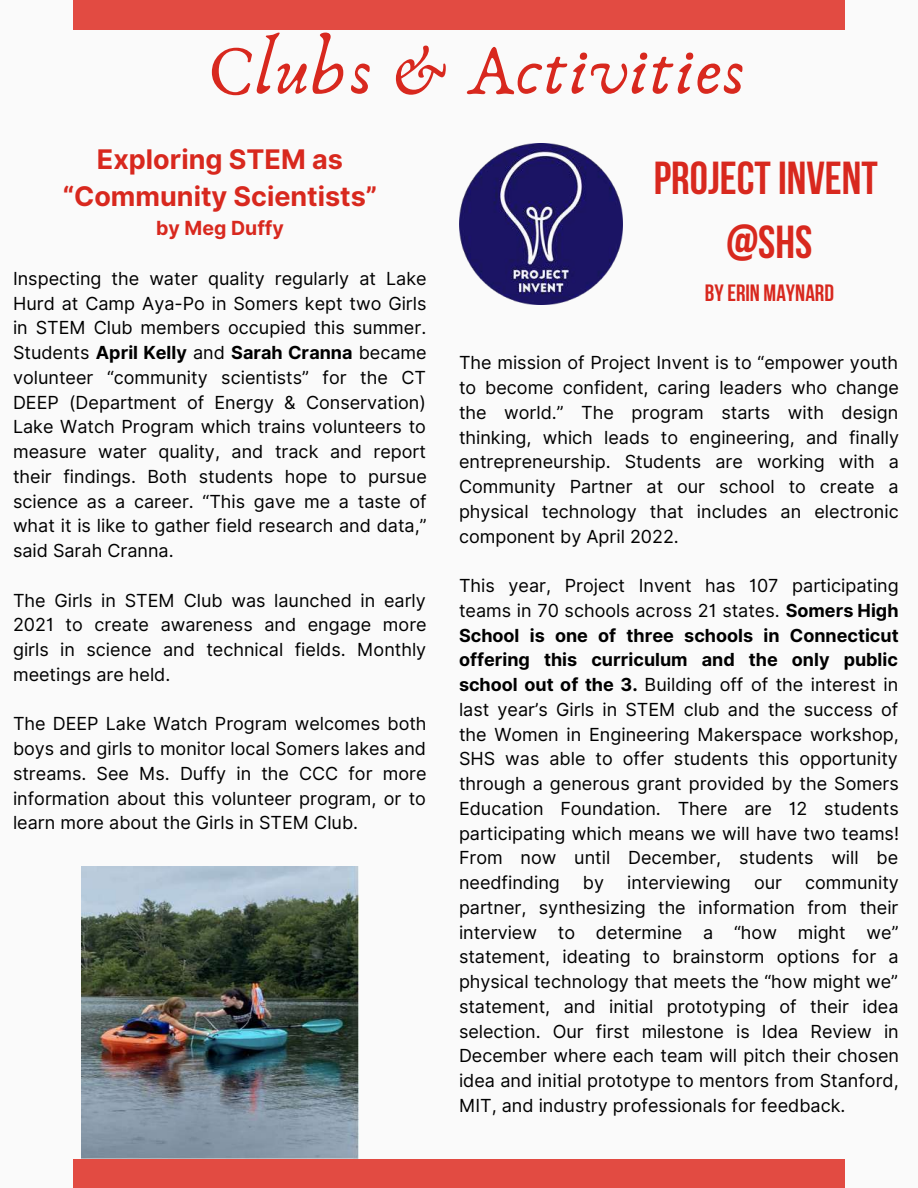
<style>
.page{position:relative;width:918px;height:1188px;background:#fafafa}
.page>*{position:absolute;margin:0;border:0;box-sizing:border-box;transform-origin:0 0}
.t1{font:72px "Anaktoria";letter-spacing:.025em;color:#d8281e}
.t2{font:700 46.05px/64.2px "Bebas Neue";color:#d8281e;text-align:center}
.t3{font:700 27px/37.2px "Inter";color:#d8281e;text-align:center}
.t4{font:700 23.55px "Bebas Neue";color:#d8281e}
.t5{font:700 19.5px "Inter";color:#d8281e}
.t6{font:18px/24.8px "Inter";color:#000;text-align:justify}
.s1{font-weight:700}
</style>
<div class="page">
<div style="left:73px;top:1159px;width:772px;height:29px;background:#e24b42"></div>
<div style="left:73px;top:0;width:772px;height:30px;background:#e24b42"></div>
<img style="left:82px;top:867px;width:277px;height:291px">
<img style="left:459px;top:144px;width:163px;height:160px">
<h1 class="t1" style="left:209px;top:27px;width:539px">Clubs &amp; Activities</h1>
<h3 class="t3" style="left:63px;top:141px;width:316px">Exploring STEM as “Community Scientists”</h3>
<p class="t5" style="left:156px;top:217px;width:129px">by Meg Duffy</p>
<p class="t6" style="left:13px;top:266px;width:415px">Inspecting the water quality regularly at Lake Hurd at Camp Aya-Po in Somers kept two Girls in STEM Club members occupied this summer.<br>Students <span class="s1">April Kelly</span> and <span class="s1">Sarah Cranna</span> became volunteer “community scientists” for the CT DEEP (Department of Energy &amp; Conservation)<br>Lake Watch Program which trains volunteers to measure water quality, and track and report their findings. Both students hope to pursue science as a career. “This gave me a taste of what it is like to gather field research and data,” said Sarah Cranna.</p>
<p class="t6" style="left:13px;top:588px;width:415px">The Girls in STEM Club was launched in early 2021 to create awareness and engage more girls in science and technical fields. Monthly meetings are held.</p>
<p class="t6" style="left:13px;top:711px;width:415px">The DEEP Lake Watch Program welcomes both boys and girls to monitor local Somers lakes and streams. See Ms. Duffy in the CCC for more information about this volunteer program, or to learn more about the Girls in STEM Club.</p>
<h2 class="t2" style="left:654px;top:151px;width:226px">PROJECT INVENT @SHS</h2>
<h3 class="t4" style="left:705px;top:283px;width:131px">BY ERIN MAYNARD</h3>
<p class="t6" style="left:459px;top:350px;width:442px">The mission of Project Invent is to “empower youth to become confident, caring leaders who change the world.” The program starts with design thinking, which leads to engineering, and finally entrepreneurship. Students are working with a Community Partner at our school to create a physical technology that includes an electronic component by April 2022.</p>
<p class="t6" style="left:459px;top:573px;width:442px">This year, Project Invent has 107 participating teams in 70 schools across 21 states. <span class="s1">Somers High School is one of three schools in Connecticut offering this curriculum and the only public school out of the 3.</span> Building off of the interest in last year’s Girls in STEM club and the success of the Women in Engineering Makerspace workshop, SHS was able to offer students this opportunity through a generous grant provided by the Somers Education Foundation. There are 12 students participating which means we will have two teams!<br>From now until December, students will be needfinding</p>
<p class="t6" style="left:459px;top:870px;width:442px;text-indent:346px">community partner, synthesizing the information from their interview to determine a “how might we” statement, ideating to brainstorm options for a physical technology that meets the “how might we” statement, and initial prototyping of their idea selection. Our first milestone is Idea Review in December where each team will pitch their chosen idea and initial prototype to mentors from Stanford, MIT, and industry professionals for feedback.</p>
<p class="t6" style="left:583px;top:870px;width:23px">by</p>
<p class="t6" style="left:627px;top:870px;width:105px">interviewing</p>
<p class="t6" style="left:754px;top:870px;width:30px">our</p>
</div>
